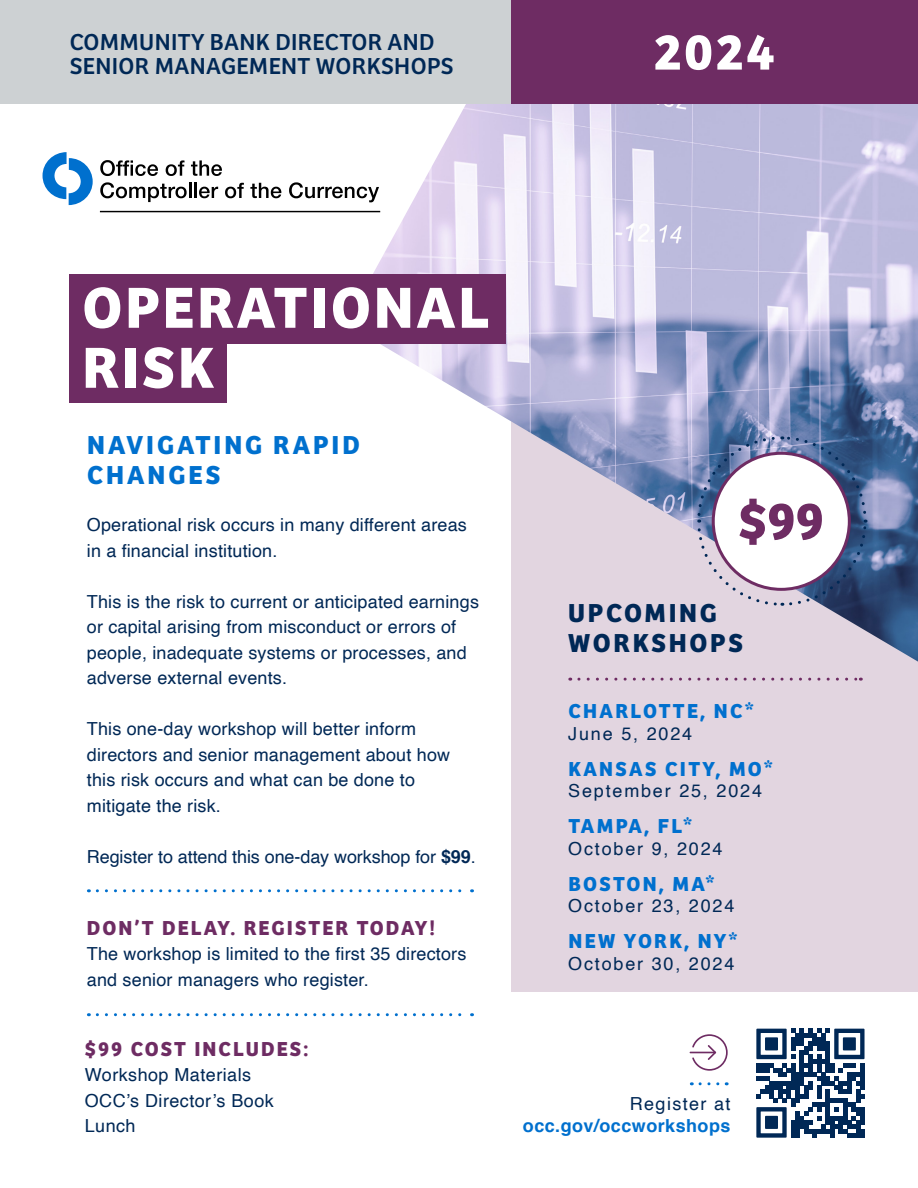
<style>
.page{position:relative;width:918px;height:1188px;background:#fff}
.page>*{position:absolute;margin:0;border:0;box-sizing:border-box;transform-origin:0 0}
.t1{font:700 60px/60px "Bree";letter-spacing:.05em;color:#fff}
.t2{font:700 54px "Bree";color:#6e2c63}
.t3{font:700 52.5px "Bree";color:#fff}
.t4{font:700 27px/30px "Bree";letter-spacing:.11em;color:#0070ce}
.t5{font:700 27px/30px "Bree";letter-spacing:.1em;color:#002856}
.t6{font:24px/24px "Bree";letter-spacing:.015em;color:#002856}
.t7{font:700 21px "Bree";letter-spacing:.11em;color:#0070ce}
.t8{font:700 21px "Bree";letter-spacing:.1em;color:#6e2c63}
.t9{font:18px/25.5px "Helvetica";letter-spacing:.01em;color:#002856}
.t10{font:18px "Helvetica";letter-spacing:.1em;color:#002856}
.t11{font:700 18px "Helvetica";letter-spacing:.025em;color:#0070ce}
.t12{font:18px "Helvetica";letter-spacing:.075em;color:#002856}
.s1{font-weight:700}
</style>
<div class="page">
<div style="left:511px;top:414px;width:407px;height:577px;background:#e2d5e0"></div>
<img style="left:346px;top:104px;width:572px;height:558px">
<div style="left:511px;top:0;width:407px;height:104px;background:#6e2c63"></div>
<div style="left:0;top:0;width:511px;height:104px;background:#cdd1d3"></div>
<svg style="left:100px;top:160px;width:58px;height:16px"></svg>
<svg style="left:166px;top:160px;width:19px;height:16px"></svg>
<svg style="left:191px;top:160px;width:31px;height:16px"></svg>
<svg style="left:100px;top:182px;width:91px;height:20px"></svg>
<hr style="left:194px;top:183px;width:3px;height:15px;background:#000">
<svg style="left:199px;top:187px;width:19px;height:11px"></svg>
<svg style="left:225px;top:183px;width:19px;height:15px"></svg>
<svg style="left:250px;top:183px;width:31px;height:15px"></svg>
<svg style="left:289px;top:182px;width:90px;height:20px"></svg>
<hr style="left:100px;top:211px;width:280px;height:1px;background:#000">
<svg style="left:43px;top:152px;width:50px;height:53px"></svg>
<div style="left:69px;top:274px;width:436px;height:69px;background:#6e2c63"></div>
<div style="left:69px;top:333px;width:158px;height:69px;background:#6e2c63"></div>
<svg style="left:97px;top:889px;width:376px;height:3px"></svg>
<svg style="left:97px;top:1013px;width:376px;height:3px"></svg>
<svg style="left:579px;top:678px;width:282px;height:3px"></svg>
<svg style="left:696px;top:435px;width:172px;height:172px;background:#b1b7cb"></svg>
<svg style="left:700px;top:1082px;width:27px;height:3px"></svg>
<svg style="left:690px;top:1034px;width:38px;height:37px"></svg>
<svg style="left:756px;top:1029px;width:109px;height:109px"></svg>
<h3 class="t6" style="left:70px;top:29px;width:386px">COMMUNITY BANK DIRECTOR AND<br>SENIOR MANAGEMENT WORKSHOPS</h3>
<h3 class="t3" style="left:654px;top:10px;width:122px">2024</h3>
<h1 class="t1" style="left:82px;top:273px;width:409px">OPERATIONAL<br>RISK</h1>
<h3 class="t4" style="left:87px;top:427px;width:274px">NAVIGATING RAPID<br>CHANGES</h3>
<p class="t9" style="left:87px;top:513px;width:382px">Operational risk occurs in many different areas in a financial institution.</p>
<p class="t9" style="left:87px;top:589px;width:394px">This is the risk to current or anticipated earnings or capital arising from misconduct or errors of people, inadequate systems or processes, and adverse external events.</p>
<p class="t9" style="left:87px;top:717px;width:365px">This one-day workshop will better inform directors and senior management about how this risk occurs and what can be done to mitigate the risk.</p>
<p class="t9" style="left:87px;top:844px;width:390px">Register to attend this one-day workshop for <span class="s1">$99</span>.</p>
<p class="t8" style="left:87px;top:911px;width:350px">DON’T DELAY. REGISTER TODAY!</p>
<p class="t9" style="left:87px;top:942px;width:381px">The workshop is limited to the first 35 directors and senior managers who register.</p>
<p class="t8" style="left:85px;top:1032px;width:225px">$99 COST INCLUDES:</p>
<p class="t9" style="left:85px;top:1063px;width:191px">Workshop Materials<br>OCC’s Director’s Book<br>Lunch</p>
<h2 class="t2" style="left:738px;top:478px;width:88px">$99</h2>
<h3 class="t5" style="left:568px;top:595px;width:176px">UPCOMING<br>WORKSHOPS</h3>
<p class="t7" style="left:569px;top:694px;width:187px">CHARLOTTE, NC*</p>
<p class="t10" style="left:568px;top:719px;width:125px">June 5, 2024</p>
<p class="t7" style="left:569px;top:752px;width:206px">KANSAS CITY, MO*</p>
<p class="t10" style="left:568px;top:777px;width:195px">September 25, 2024</p>
<p class="t7" style="left:569px;top:809px;width:125px">TAMPA, FL*</p>
<p class="t10" style="left:568px;top:835px;width:156px">October 9, 2024</p>
<p class="t7" style="left:569px;top:867px;width:147px">BOSTON, MA*</p>
<p class="t10" style="left:568px;top:892px;width:168px">October 23, 2024</p>
<p class="t7" style="left:569px;top:925px;width:171px">NEW YORK, NY*</p>
<p class="t10" style="left:568px;top:950px;width:168px">October 30, 2024</p>
<p class="t12" style="left:630px;top:1090px;width:102px">Register at</p>
<p class="t11" style="left:523px;top:1111px;width:209px">occ.gov/occworkshops</p>
</div>
